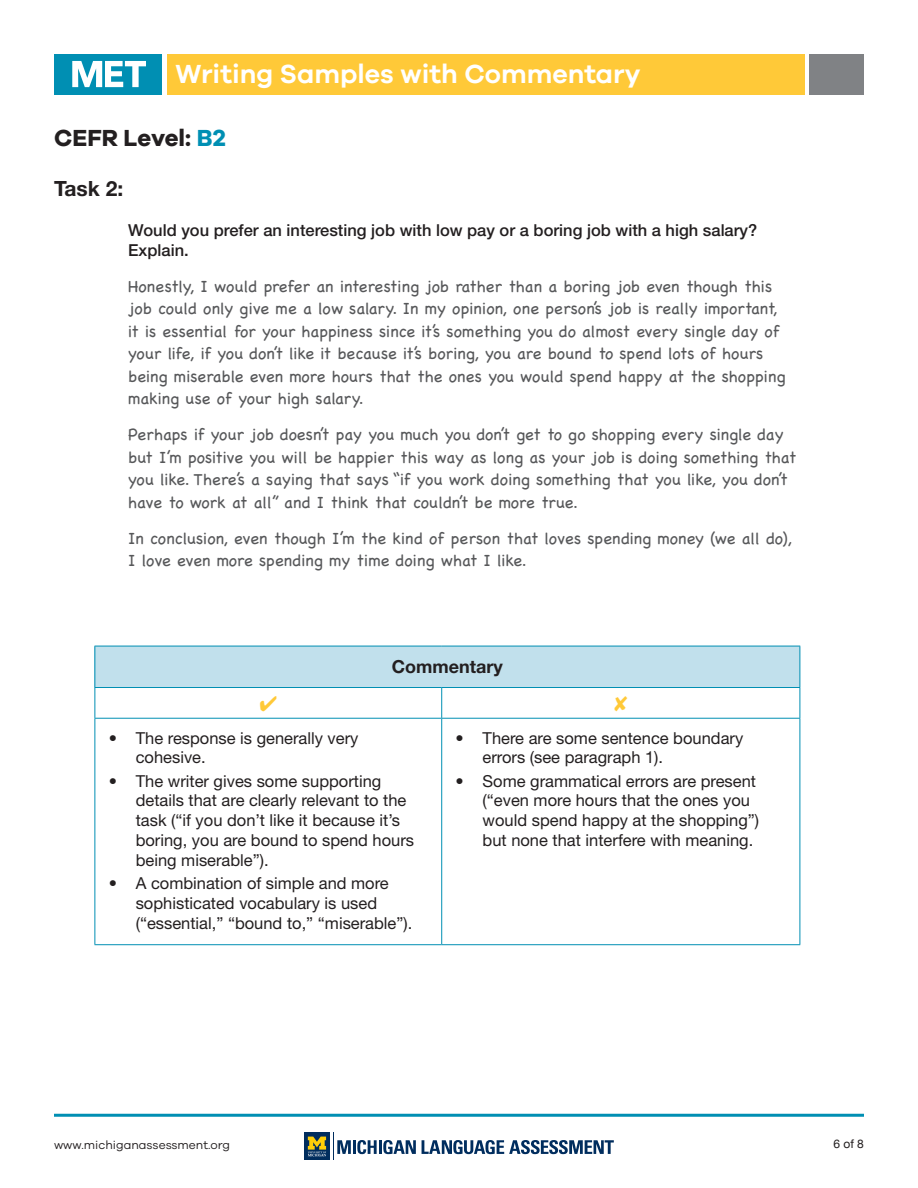
<style>
.page{position:relative;width:918px;height:1188px;background:#fff}
.page>*{position:absolute;margin:0;border:0;box-sizing:border-box;transform-origin:0 0}
.t1{font:600 27px "Galano Grotesque";color:#fff}
.t2{font:700 24px "Galano Grotesque";color:#231f20}
.t3{font:700 21px "Helvetica Neue LT Std";color:#231f20}
.t4{font:700 18px "Helvetica Neue LT Std";color:#231f20}
.t5{font:16.5px/22.5px "Chalkboard";color:#57585a}
.t6{font:16.5px/19.8px "Helvetica Neue LT Std";color:#231f20}
.t7{font:500 16.5px/19.8px "Helvetica Neue LT Std";color:#231f20}
.t8{font:12px "Galano Grotesque";color:#231f20}
.t9{font:12px "Helvetica Neue";color:#231f20}
.s1{color:#008fb3}
</style>
<div class="page">
<div style="left:54px;top:54px;width:108px;height:40px;background:#008fb3"></div>
<svg style="left:304px;top:1133px;width:26px;height:27px"></svg>
<svg style="left:308px;top:1137px;width:18px;height:19px"></svg>
<hr style="left:353px;top:1140px;width:3px;height:14px;background:#002d5e">
<svg style="left:357px;top:1140px;width:20px;height:14px"></svg>
<hr style="left:379px;top:1140px;width:3px;height:14px;background:#002d5e">
<svg style="left:383px;top:1140px;width:33px;height:14px"></svg>
<svg style="left:422px;top:1140px;width:192px;height:14px"></svg>
<svg style="left:333px;top:1133px;width:18px;height:27px"></svg>
<hr style="left:54px;top:1114px;width:810px;height:3px;background:#008fb3">
<div style="left:810px;top:54px;width:54px;height:40px;background:#808285"></div>
<div style="left:167px;top:54px;width:638px;height:40px;background:#ffc938"></div>
<svg style="left:72px;top:61px;width:74px;height:26px"></svg>
<div style="left:95px;top:646px;width:705px;height:42px;background:#c1e0ec"></div>
<hr style="left:94px;top:646px;width:348px;height:1px;background:#008fb3">
<hr style="left:94px;top:646px;width:1px;height:41px;background:#008fb3">
<hr style="left:442px;top:646px;width:358px;height:1px;background:#008fb3">
<hr style="left:800px;top:646px;width:1px;height:41px;background:#008fb3">
<hr style="left:94px;top:687px;width:348px;height:1px;background:#008fb3">
<hr style="left:442px;top:687px;width:358px;height:1px;background:#008fb3">
<hr style="left:94px;top:688px;width:1px;height:30px;background:#008fb3">
<hr style="left:441px;top:688px;width:1px;height:30px;background:#008fb3">
<hr style="left:800px;top:688px;width:1px;height:30px;background:#008fb3">
<hr style="left:94px;top:718px;width:348px;height:1px;background:#008fb3">
<hr style="left:94px;top:719px;width:1px;height:225px;background:#008fb3">
<hr style="left:442px;top:718px;width:358px;height:1px;background:#008fb3">
<hr style="left:441px;top:719px;width:1px;height:225px;background:#008fb3">
<hr style="left:800px;top:719px;width:1px;height:225px;background:#008fb3">
<hr style="left:94px;top:944px;width:348px;height:1px;background:#008fb3">
<hr style="left:442px;top:944px;width:358px;height:1px;background:#008fb3">
<h1 class="t1" style="left:176px;top:58px;width:467px">Writing Samples with Commentary</h1>
<h2 class="t2" style="left:54px;top:123px;width:173px">CEFR Level: <span class="s1">B2</span></h2>
<p class="t3" style="left:54px;top:175px;width:71px">Task 2:</p>
<p class="t7" style="left:128px;top:220px;width:631px">Would you prefer an interesting job with low pay or a boring job with a high salary?<br>Explain.</p>
<p class="t5" style="left:128px;top:275px;width:659px">Honestly, I would prefer an interesting job rather than a boring job even though this job could only give me a low salary. In my opinion, one person’s job is really important, it is essential for your happiness since it’s something you do almost every single day of your life, if you don’t like it because it’s boring, you are bound to spend lots of hours being miserable even more hours that the ones you would spend happy at the shopping making use of your high salary.</p>
<p class="t5" style="left:128px;top:423px;width:669px">Perhaps if your job doesn’t pay you much you don’t get to go shopping every single day but I’m positive you will be happier this way as long as your job is doing something that you like. There’s a saying that says “if you work doing something that you like, you don’t have to work at all” and I think that couldn’t be more true.</p>
<p class="t5" style="left:128px;top:527px;width:665px">In conclusion, even though I’m the kind of person that loves spending money (we all do),<br>I love even more spending my time doing what I like.</p>
<p class="t4" style="left:392px;top:656px;width:112px">Commentary</p>
<p class="t6" style="left:136px;top:728px;width:224px;text-indent:-27px">• The response is generally very cohesive.</p>
<p class="t6" style="left:136px;top:771px;width:280px;text-indent:-27px">• The writer gives some supporting details that are clearly relevant to the task (“if you don’t like it because it’s boring, you are bound to spend hours being miserable”).</p>
<p class="t6" style="left:136px;top:873px;width:278px;text-indent:-27px">• A combination of simple and more sophisticated vocabulary is used (“essential,” “bound to,” “miserable”).</p>
<p class="t6" style="left:483px;top:728px;width:262px;text-indent:-27px">• There are some sentence boundary errors (see paragraph 1).</p>
<p class="t6" style="left:483px;top:771px;width:278px;text-indent:-27px">• Some grammatical errors are present (“even more hours that the ones you would spend happy at the shopping”) but none that interfere with meaning.</p>
<p class="t8" style="left:54px;top:1137px;width:178px">www.michiganassessment.org</p>
<p class="t9" style="left:834px;top:1135px;width:32px">6 of 8</p>
</div>
